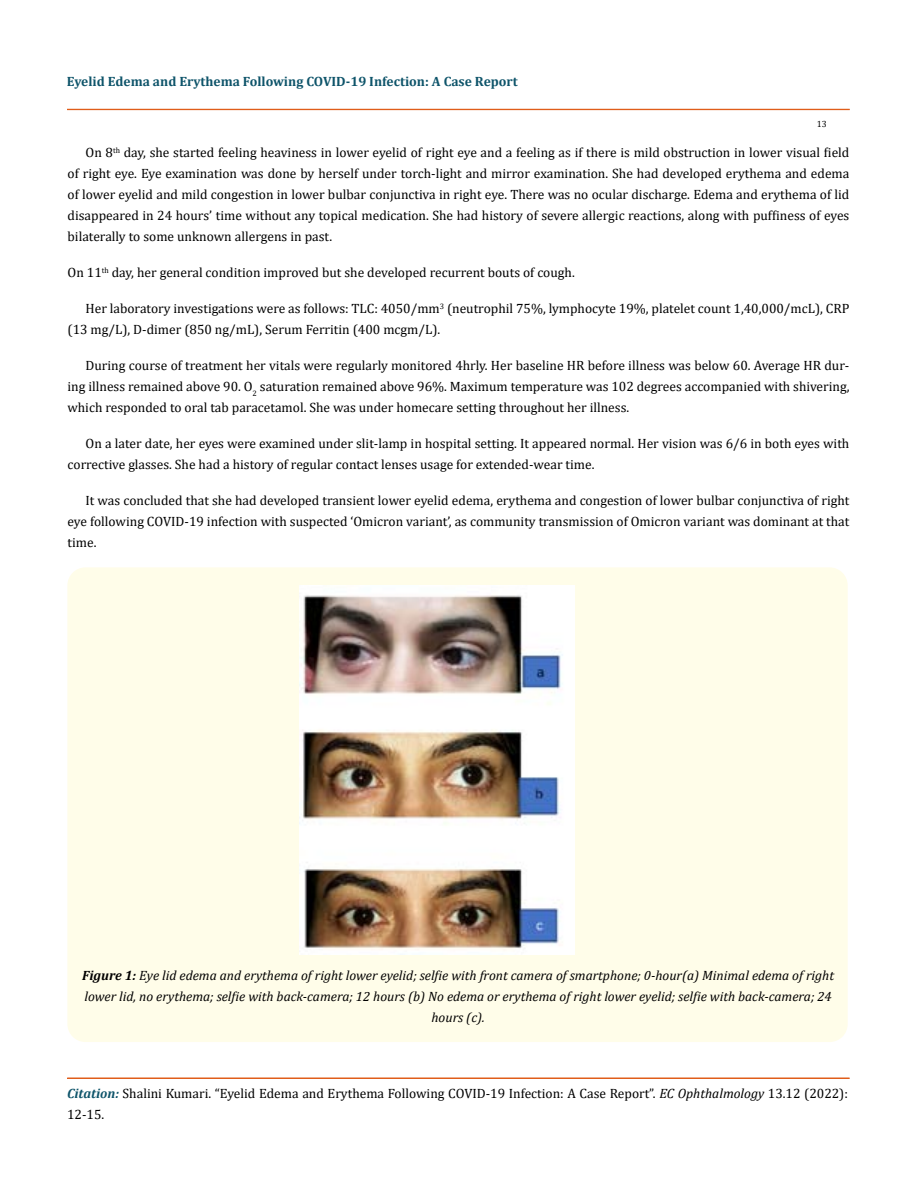
<style>
.page{position:relative;width:917px;height:1190px;background:#fff}
.page>*{position:absolute;margin:0;border:0;box-sizing:border-box;transform-origin:0 0}
.t1{font:13.5px/21px "Cambria";color:#000}
.t2{font:italic 13.5px/21px "Cambria";color:#000;text-align:center}
.t3{font:700 13.5px "Cambria";color:#0e546a}
.t4{font:9px "Cambria";color:#000}
.s1{font-weight:700}
.s2{font-weight:700;font-style:italic;color:#0e546a}
.s3{font-style:italic}
</style>
<div class="page">
<div style="left:67px;top:109px;width:782px;height:1px;border:1px solid #e05d1a"></div>
<div style="left:67px;top:1078px;width:782px;height:1px;border:1px solid #e05d1a"></div>
<div style="left:67px;top:567px;width:780px;height:475px;background:#fffde9;border-radius:18px"></div>
<img style="left:299px;top:585px;width:276px;height:369px">
<p class="t3" style="left:67px;top:72px;width:452px">Eyelid Edema and Erythema Following COVID-19 Infection: A Case Report</p>
<p class="t4" style="left:816px;top:118px;width:11px">13</p>
<p class="t1" style="left:67px;top:142px;width:783px;text-align:justify;text-indent:18px">On 8<sup>th</sup> day, she started feeling heaviness in lower eyelid of right eye and a feeling as if there is mild obstruction in lower visual field of right eye. Eye examination was done by herself under torch-light and mirror examination. She had developed erythema and edema of lower eyelid and mild congestion in lower bulbar conjunctiva in right eye. There was no ocular discharge. Edema and erythema of lid disappeared in 24 hours’ time without any topical medication. She had history of severe allergic reactions, along with puffiness of eyes bilaterally to some unknown allergens in past.</p>
<p class="t1" style="left:67px;top:262px;width:508px">On 11<sup>th</sup> day, her general condition improved but she developed recurrent bouts of cough.</p>
<p class="t1" style="left:68px;top:298px;width:783px;text-indent:18px">Her laboratory investigations were as follows: TLC: 4050/mm<sup>3</sup> (neutrophil 75%, lymphocyte 19%, platelet count 1,40,000/mcL), CRP (13 mg/L), D-dimer (850 ng/mL), Serum Ferritin (400 mcgm/L).</p>
<p class="t1" style="left:68px;top:355px;width:783px;text-align:justify;text-indent:18px">During course of treatment her vitals were regularly monitored 4hrly. Her baseline HR before illness was below 60. Average HR dur&shy;ing illness remained above 90. O<sub>2</sub> saturation remained above 96%. Maximum temperature was 102 degrees accompanied with shivering, which responded to oral tab paracetamol. She was under homecare setting throughout her illness.</p>
<p class="t1" style="left:68px;top:433px;width:783px;text-indent:18px">On a later date, her eyes were examined under slit-lamp in hospital setting. It appeared normal. Her vision was 6/6 in both eyes with corrective glasses. She had a history of regular contact lenses usage for extended-wear time.</p>
<p class="t1" style="left:68px;top:490px;width:783px;text-align:justify;text-indent:18px">It was concluded that she had developed transient lower eyelid edema, erythema and congestion of lower bulbar conjunctiva of right eye following COVID-19 infection with suspected ‘Omicron variant’, as community transmission of Omicron variant was dominant at that time.</p>
<p class="t2" style="left:82px;top:964px;width:753px"><span class="s1">Figure 1:</span> Eye lid edema and erythema of right lower eyelid; selfie with front camera of smartphone; 0-hour(a) Minimal edema of right lower lid, no erythema; selfie with back-camera; 12 hours (b) No edema or erythema of right lower eyelid; selfie with back-camera; 24 hours (c).</p>
<p class="t1" style="left:67px;top:1083px;width:782px"><span class="s2">Citation:</span> Shalini Kumari. “Eyelid Edema and Erythema Following COVID-19 Infection: A Case Report”. <span class="s3">EC Ophthalmology</span> 13.12 (2022):<br>12-15.</p>
</div>
